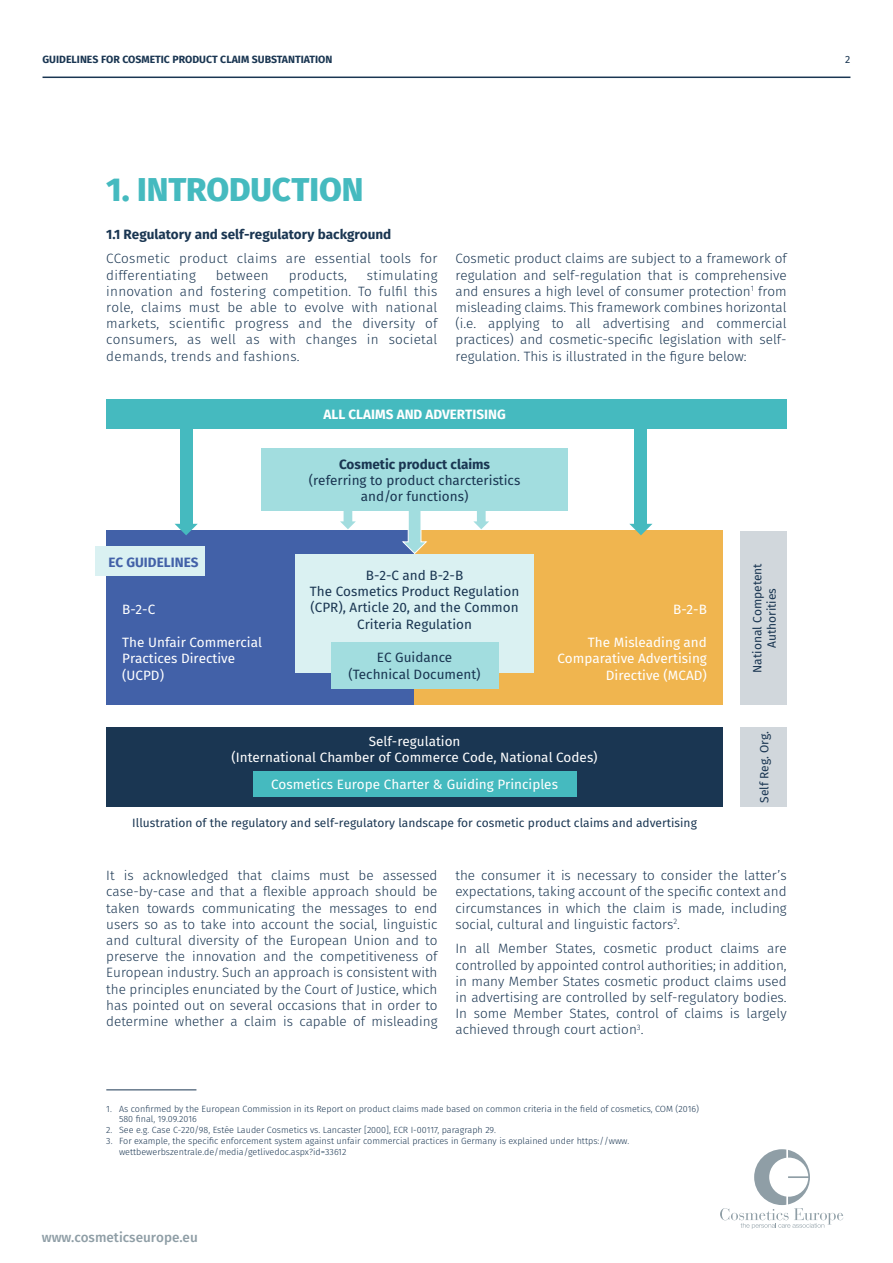
<style>
.page{position:relative;width:893px;height:1263px;background:#fff}
.page>*{position:absolute;margin:0;border:0;box-sizing:border-box;transform-origin:0 0}
.t1{font:800 33px "Fira Sans";letter-spacing:-.005em;color:#45babf}
.t2{font:300 13.5px/16.2px "Fira Sans";color:#1a3652;text-align:justify}
.t3{font:13.5px/16.2px "Fira Sans";color:#fff;text-align:center}
.t4{font:13.5px/16.2px "Fira Sans";color:#1a3652;text-align:center}
.t5{font:300 13.5px/16.2px "Fira Sans";letter-spacing:.02em;color:#1a3652}
.t6{font:700 13.5px "Fira Sans";color:#1a3652}
.t7{font:700 13.5px "Fira Sans";color:#fff}
.t8{font:500 13.5px "Fira Sans";color:#8f9ea6}
.t9{font:700 13.5px "Fira Sans";color:#4261a8}
.t10{font:12px/14.4px "Fira Sans";color:#1a3652;text-align:center}
.t11{font:700 10.5px "Fira Sans";color:#1a3652}
.t12{font:10.5px "Fira Sans";color:#1a3652}
.t13{font:300 9px/10.8px "Fira Sans";color:#1a3652}
</style>
<div class="page">
<hr style="left:43px;top:77px;width:807px;height:1px;background:#1a3652">
<svg style="left:720px;top:1149px;width:123px;height:80px"></svg>
<div style="left:106px;top:399px;width:681px;height:29px;background:#45babf"></div>
<div style="left:106px;top:727px;width:617px;height:80px;background:#1a3652"></div>
<div style="left:106px;top:530px;width:309px;height:175px;background:#4261a8"></div>
<div style="left:415px;top:530px;width:308px;height:175px;background:#f0b54f"></div>
<div style="left:96px;top:546px;width:109px;height:30px;background:#daf1f2"></div>
<div style="left:296px;top:555px;width:238px;height:118px;background:#daf1f2"></div>
<div style="left:253px;top:771px;width:323px;height:26px;background:#45babf"></div>
<div style="left:331px;top:642px;width:168px;height:47px;background:#a2dddf"></div>
<div style="left:740px;top:531px;width:47px;height:174px;background:#d1d7dc"></div>
<div style="left:740px;top:727px;width:47px;height:80px;background:#d1d7dc"></div>
<div style="left:180px;top:427px;width:13px;height:97px;background:#45babf"></div>
<svg style="left:175px;top:524px;width:23px;height:11px"></svg>
<div style="left:634px;top:427px;width:13px;height:97px;background:#45babf"></div>
<svg style="left:629px;top:524px;width:23px;height:11px"></svg>
<svg style="left:402px;top:511px;width:26px;height:43px"></svg>
<svg style="left:340px;top:511px;width:16px;height:18px"></svg>
<svg style="left:473px;top:511px;width:16px;height:18px"></svg>
<div style="left:261px;top:448px;width:307px;height:63px;background:#a2dddf"></div>
<hr style="left:106px;top:1089px;width:90px;height:1px;background:#1a3652">
<p class="t11" style="left:43px;top:50px;width:291px">GUIDELINES FOR COSMETIC PRODUCT CLAIM SUBSTANTIATION</p>
<p class="t12" style="left:845px;top:51px;width:7px">2</p>
<h1 class="t1" style="left:106px;top:161px;width:259px">1. INTRODUCTION</h1>
<p class="t6" style="left:106px;top:223px;width:287px">1.1 Regulatory and self-regulatory background</p>
<p class="t5" style="left:106px;top:251px;width:333px">CCosmetic product claims are essential tools for differentiating</p>
<p class="t2" style="left:106px;top:267px;width:333px;text-indent:261px">stimulating innovation and fostering competition. To fulfil this role, claims must be able to evolve with national markets, scientific progress and the diversity of consumers, as well as with changes in societal demands, trends and fashions.</p>
<p class="t5" style="left:216px;top:267px;width:55px">between</p>
<p class="t5" style="left:289px;top:267px;width:60px">products,</p>
<p class="t2" style="left:455px;top:251px;width:333px">Cosmetic product claims are subject to a framework of regulation and self-regulation that is comprehensive and ensures a high level of consumer protection<sup>1</sup> from misleading claims. This framework combines horizontal (i.e. applying to all advertising and commercial practices) and cosmetic-specific legislation with self&shy;regulation. This is illustrated in the figure below:</p>
<p class="t7" style="left:323px;top:403px;width:184px">ALL CLAIMS AND ADVERTISING</p>
<p class="t9" style="left:108px;top:550px;width:92px">EC GUIDELINES</p>
<p class="t3" style="left:122px;top:601px;width:35px">B-2-C</p>
<p class="t3" style="left:122px;top:634px;width:141px;text-align:left">The Unfair Commercial<br>Practices Directive (UCPD)</p>
<p class="t6" style="left:339px;top:453px;width:153px">Cosmetic product claims</p>
<p class="t4" style="left:309px;top:472px;width:213px">(referring to product charcteristics and/or functions)</p>
<p class="t4" style="left:310px;top:567px;width:211px">B-2-C and B-2-B<br>The Cosmetics Product Regulation (CPR), Article 20, and the Common<br>Criteria Regulation</p>
<p class="t4" style="left:348px;top:649px;width:134px">EC Guidance (Technical Document)</p>
<p class="t3" style="left:673px;top:601px;width:35px">B-2-B</p>
<p class="t3" style="left:557px;top:634px;width:151px;text-align:right">The Misleading and<br>Comparative Advertising<br>Directive (MCAD)</p>
<p class="t3" style="left:231px;top:732px;width:368px">Self-regulation<br>(International Chamber of Commerce Code, National Codes)</p>
<p class="t3" style="left:271px;top:776px;width:288px">Cosmetics Europe Charter &amp; Guiding Principles</p>
<p class="t10" style="left:132px;top:815px;width:566px">Illustration of the regulatory and self-regulatory landscape for cosmetic product claims and advertising</p>
<p class="t10" style="left:750px;top:673px;width:111px;rotate:-90deg">National Competent<br>Authorities</p>
<p class="t10" style="left:757px;top:803px;width:73px;rotate:-90deg">Self Reg. Org.</p>
<p class="t2" style="left:106px;top:867px;width:333px">It is acknowledged that claims must be assessed case-by-case and that a flexible approach should be taken towards communicating the messages to end users so as to take into account the social, linguistic and cultural diversity of the European Union and to preserve the innovation and the competitiveness of European industry. Such an approach is consistent with the principles enunciated by the Court of Justice, which has pointed out on several occasions that in order to determine whether a claim is capable of misleading</p>
<p class="t2" style="left:455px;top:867px;width:333px">the consumer it is necessary to consider the latter’s expectations, taking account of the specific context and circumstances in which the claim is made, including social, cultural and linguistic factors<sup>2</sup>.</p>
<p class="t2" style="left:455px;top:940px;width:333px">In all Member States, cosmetic product claims are controlled by appointed control authorities; in addition, in many Member States cosmetic product claims used in advertising are controlled by self-regulatory bodies.<br>In some Member States, control of claims is largely achieved through court action<sup>3</sup>.</p>
<p class="t13" style="left:119px;top:1103px;width:581px;text-indent:-13px">1. As confirmed by the European Commission in its Report on product claims made based on common criteria in the field of cosmetics, COM (2016)<br>580 final, 19.09.2016</p>
<p class="t13" style="left:106px;top:1124px;width:391px">2. See e.g. Case C-220/98, Estée Lauder Cosmetics vs. Lancaster [2000], ECR I-00117, paragraph 29.</p>
<p class="t13" style="left:119px;top:1135px;width:512px;text-indent:-13px">3. For example, the specific enforcement system against unfair commercial practices in Germany is explained under https://www. wettbewerbszentrale.de/media/getlivedoc.aspx?id=33612</p>
<p class="t8" style="left:42px;top:1226px;width:158px">www.cosmeticseurope.eu</p>
</div>
